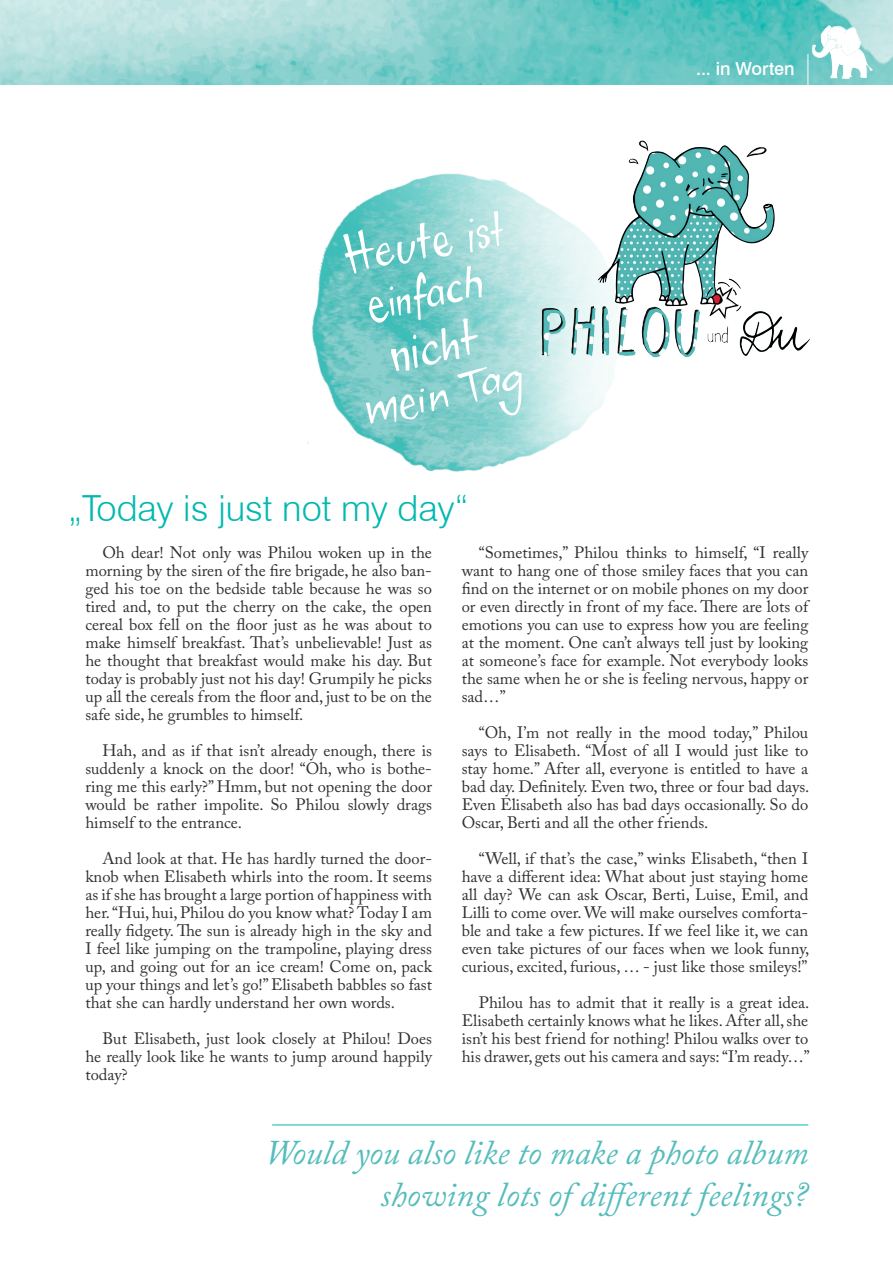
<style>
.page{position:relative;width:893px;height:1263px;background:#fff}
.page>*{position:absolute;margin:0;border:0;box-sizing:border-box;transform-origin:0 0}
.t1{font:300 36px "Swiss 721 BT";color:#03b9af}
.t2{font:italic 34.5px/41.4px "Adobe Caslon Pro";color:#55bdbc;text-align:right}
.t3{font:500 18px "Swiss 721 BT";letter-spacing:-.005em;color:#fff}
.t4{font:16.5px/18px "Adobe Caslon Pro";color:#312f30;text-align:justify}
</style>
<div class="page">
<img style="left:0;top:0;width:893px;height:84px">
<hr style="left:807px;top:54px;width:1px;height:31px;background:#fff">
<svg style="left:812px;top:25px;width:61px;height:55px"></svg>
<hr style="left:272px;top:1125px;width:536px;height:1px;background:#03b9af">
<img style="left:307px;top:173px;width:307px;height:299px">
<img style="left:511px;top:140px;width:299px;height:235px">
<svg style="left:343px;top:211px;width:179px;height:213px;background:#92d4d2"></svg>
<h1 class="t1" style="left:68px;top:487px;width:402px">„Today is just not my day“</h1>
<p class="t3" style="left:696px;top:58px;width:100px">... in Worten</p>
<p class="t4" style="left:85px;top:543px;width:348px;text-indent:17px">Oh dear! Not only was Philou woken up in the morning by the siren of the fire brigade, he also ban&shy;ged his toe on the bedside table because he was so tired and, to put the cherry on the cake, the open cereal box fell on the floor just as he was about to make himself breakfast. That’s unbelievable! Just as he thought that breakfast would make his day. But today is probably just not his day! Grumpily he picks up all the cereals from the floor and, just to be on the safe side, he grumbles to himself.</p>
<p class="t4" style="left:85px;top:741px;width:348px;text-indent:17px">Hah, and as if that isn’t already enough, there is suddenly a knock on the door! “Oh, who is bothe&shy;ring me this early?” Hmm, but not opening the door would be rather impolite. So Philou slowly drags himself to the entrance.</p>
<p class="t4" style="left:85px;top:849px;width:348px;text-indent:17px">And look at that. He has hardly turned the door&shy;knob when Elisabeth whirls into the room. It seems as if she has brought a large portion of happiness with her. “Hui, hui, Philou do you know what? Today I am really fidgety. The sun is already high in the sky and I feel like jumping on the trampoline, playing dress up, and going out for an ice cream! Come on, pack up your things and let’s go!” Elisabeth babbles so fast that she can hardly understand her own words.</p>
<p class="t4" style="left:85px;top:1029px;width:348px;text-indent:17px">But Elisabeth, just look closely at Philou! Does he really look like he wants to jump around happily today?</p>
<p class="t4" style="left:462px;top:543px;width:348px;text-indent:17px">“Sometimes,” Philou thinks to himself, “I really want to hang one of those smiley faces that you can find on the internet or on mobile phones on my door or even directly in front of my face. There are lots of emotions you can use to express how you are feeling at the moment. One can’t always tell just by looking at someone’s face for example. Not everybody looks the same when he or she is feeling nervous, happy or sad…”</p>
<p class="t4" style="left:462px;top:723px;width:349px;text-indent:17px">“Oh, I’m not really in the mood today,” Philou says to Elisabeth. “Most of all I would just like to stay home.” After all, everyone is entitled to have a bad day. Definitely. Even two, three or four bad days.<br>Even Elisabeth also has bad days occasionally. So do Oscar, Berti and all the other friends.</p>
<p class="t4" style="left:462px;top:849px;width:349px;text-indent:17px">“Well, if that’s the case,” winks Elisabeth, “then I have a different idea: What about just staying home all day? We can ask Oscar, Berti, Luise, Emil, and Lilli to come over. We will make ourselves comforta&shy;ble and take a few pictures. If we feel like it, we can even take pictures of our faces when we look funny, curious, excited, furious, … - just like those smileys!”</p>
<p class="t4" style="left:462px;top:993px;width:350px;text-indent:17px">Philou has to admit that it really is a great idea.<br>Elisabeth certainly knows what he likes. After all, she isn’t his best friend for nothing! Philou walks over to his drawer, gets out his camera and says: “I’m ready…”</p>
<h2 class="t2" style="left:265px;top:1132px;width:545px">Would you also like to make a photo album showing lots of different feelings?</h2>
</div>
